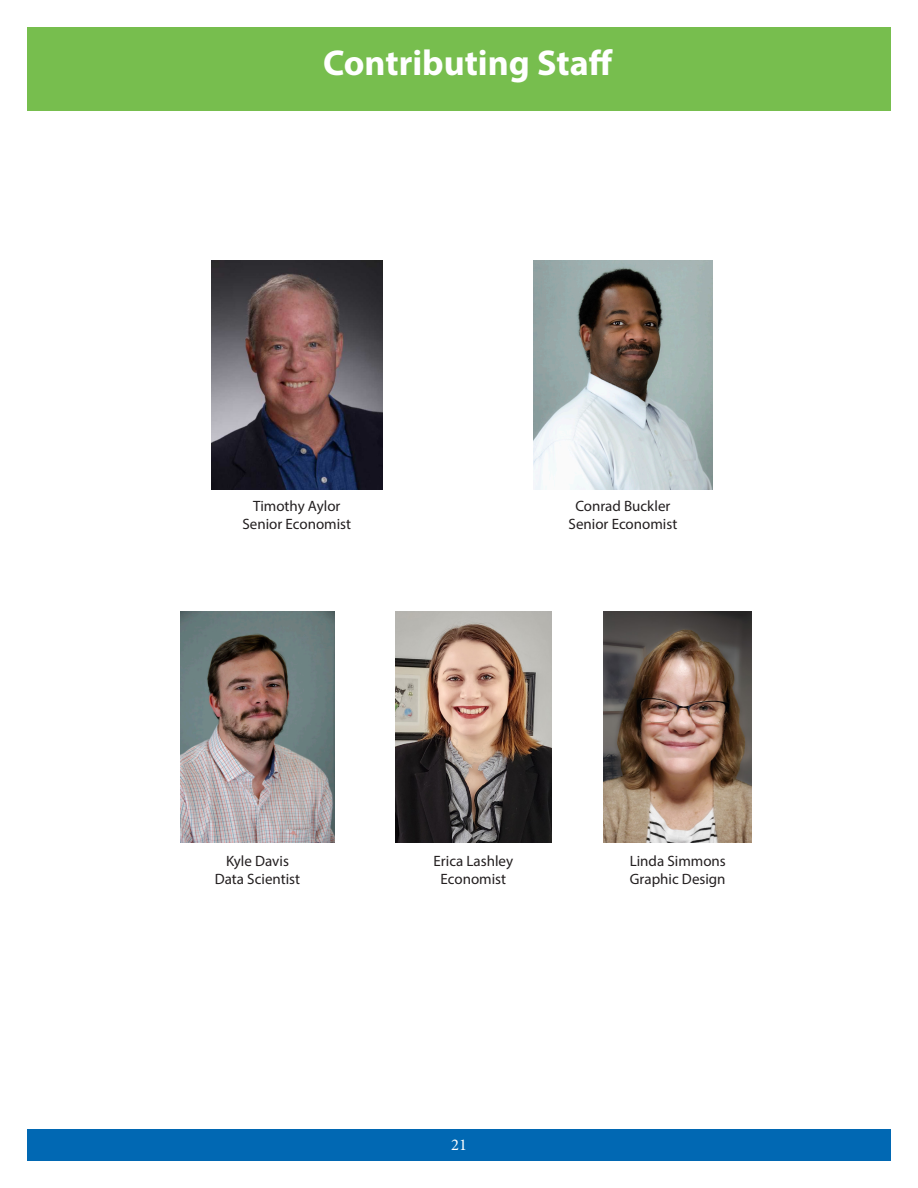
<style>
.page{position:relative;width:918px;height:1188px;background:#fff}
.page>*{position:absolute;margin:0;border:0;box-sizing:border-box;transform-origin:0 0}
.t1{font:700 36px "Myriad Pro";color:#fff}
.t2{font:16.5px "Minion Pro";color:#fff}
.t3{font:15px "Myriad Pro";color:#231f20}
</style>
<div class="page">
<div style="left:27px;top:1130px;width:864px;height:31px;background:#0168b3"></div>
<img style="left:211px;top:261px;width:171px;height:228px">
<img style="left:181px;top:611px;width:153px;height:232px">
<div style="left:27px;top:27px;width:864px;height:83px;background:#77be4e"></div>
<img style="left:534px;top:261px;width:178px;height:228px">
<img style="left:603px;top:611px;width:148px;height:232px">
<img style="left:395px;top:611px;width:157px;height:232px">
<p class="t1" style="left:323px;top:39px;width:291px">Contributing Staff</p>
<p class="t3" style="left:253px;top:497px;width:89px">Timothy Aylor</p>
<p class="t3" style="left:242px;top:515px;width:110px">Senior Economist</p>
<p class="t3" style="left:575px;top:497px;width:97px">Conrad Buckler</p>
<p class="t3" style="left:569px;top:515px;width:110px">Senior Economist</p>
<p class="t3" style="left:226px;top:852px;width:64px">Kyle Davis</p>
<p class="t3" style="left:215px;top:870px;width:87px">Data Scientist</p>
<p class="t3" style="left:434px;top:852px;width:81px">Erica Lashley</p>
<p class="t3" style="left:441px;top:870px;width:67px">Economist</p>
<p class="t2" style="left:451px;top:1134px;width:17px">21</p>
<p class="t3" style="left:630px;top:852px;width:98px">Linda Simmons</p>
<p class="t3" style="left:630px;top:870px;width:97px">Graphic Design</p>
</div>
